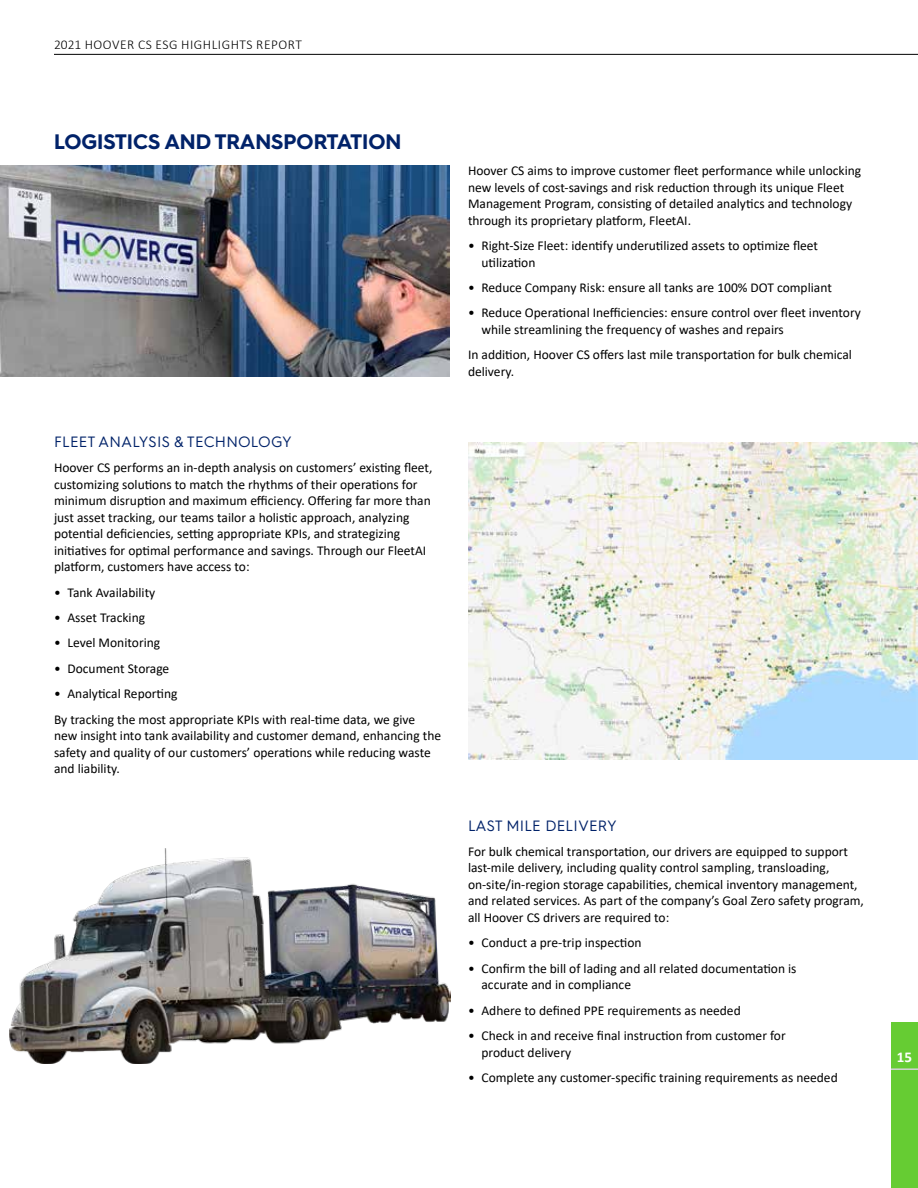
<style>
.page{position:relative;width:918px;height:1188px;background:#fff}
.page>*{position:absolute;margin:0;border:0;box-sizing:border-box;transform-origin:0 0}
.t1{font:700 21px "Hurme Geometric Sans 3";color:#012269}
.t2{font:15px "Hurme Geometric Sans 3";letter-spacing:.01em;color:#012269}
.t3{font:700 15px "Calibri";color:#fff}
.t4{font:13.5px/16.5px "Calibri";color:#000}
.t5{font:300 13.5px "Calibri";letter-spacing:.04em;color:#000}
</style>
<div class="page">
<hr style="left:54px;top:54px;width:864px;height:1px;background:#000">
<div style="left:891px;top:1022px;width:27px;height:166px;background:#6c3"></div>
<hr style="left:891px;top:1068px;width:27px;height:2px;background:#d2d3d4">
<img style="left:468px;top:442px;width:450px;height:317px">
<img style="left:0;top:165px;width:450px;height:212px">
<img style="left:10px;top:849px;width:440px;height:215px">
<p class="t5" style="left:54px;top:36px;width:250px">2021 HOOVER CS ESG HIGHLIGHTS REPORT</p>
<h1 class="t1" style="left:54px;top:127px;width:349px">LOGISTICS AND TRANSPORTATION</h1>
<p class="t2" style="left:54px;top:431px;width:239px">FLEET ANALYSIS &amp; TECHNOLOGY</p>
<p class="t4" style="left:54px;top:459px;width:380px">Hoover CS performs an in-depth analysis on customers’ existing fleet, customizing solutions to match the rhythms of their operations for minimum disruption and maximum efficiency. Offering far more than just asset tracking, our teams tailor a holistic approach, analyzing potential deficiencies, setting appropriate KPIs, and strategizing initiatives for optimal performance and savings. Through our FleetAI platform, customers have access to:</p>
<p class="t4" style="left:54px;top:584px;width:103px">• Tank Availability</p>
<p class="t4" style="left:54px;top:609px;width:93px">• Asset Tracking</p>
<p class="t4" style="left:54px;top:634px;width:108px">• Level Monitoring</p>
<p class="t4" style="left:54px;top:660px;width:117px">• Document Storage</p>
<p class="t4" style="left:54px;top:681px;width:363px;line-height:25.3px">• Analytical Reporting<br>By tracking the most appropriate KPIs with real-time data, we give</p>
<p class="t4" style="left:54px;top:727px;width:389px">new insight into tank availability and customer demand, enhancing the safety and quality of our customers’ operations while reducing waste and liability.</p>
<p class="t4" style="left:468px;top:162px;width:395px">Hoover CS aims to improve customer fleet performance while unlocking new levels of cost-savings and risk reduction through its unique Fleet Management Program, consisting of detailed analytics and technology through its proprietary platform, FleetAI.</p>
<p class="t4" style="left:482px;top:237px;width:338px;text-indent:-14px">• Right-Size Fleet: identify underutilized assets to optimize fleet utilization</p>
<p class="t4" style="left:468px;top:279px;width:365px">• Reduce Company Risk: ensure all tanks are 100% DOT compliant</p>
<p class="t4" style="left:482px;top:304px;width:381px;text-indent:-14px">• Reduce Operational Inefficiencies: ensure control over fleet inventory while streamlining the frequency of washes and repairs</p>
<p class="t4" style="left:468px;top:346px;width:386px">In addition, Hoover CS offers last mile transportation for bulk chemical delivery.</p>
<p class="t2" style="left:468px;top:815px;width:150px">LAST MILE DELIVERY</p>
<p class="t4" style="left:468px;top:843px;width:398px">For bulk chemical transportation, our drivers are equipped to support last-mile delivery, including quality control sampling, transloading, on-site/in-region storage capabilities, chemical inventory management, and related services. As part of the company’s Goal Zero safety program, all Hoover CS drivers are required to:</p>
<p class="t4" style="left:468px;top:934px;width:175px">• Conduct a pre-trip inspection</p>
<p class="t4" style="left:482px;top:960px;width:317px;text-indent:-14px">• Confirm the bill of lading and all related documentation is accurate and in compliance</p>
<p class="t4" style="left:468px;top:1002px;width:274px">• Adhere to defined PPE requirements as needed</p>
<p class="t4" style="left:482px;top:1027px;width:306px;text-indent:-14px">• Check in and receive final instruction from customer for product delivery</p>
<p class="t4" style="left:468px;top:1069px;width:371px">• Complete any customer-specific training requirements as needed</p>
<p class="t3" style="left:897px;top:1048px;width:17px">15</p>
</div>
